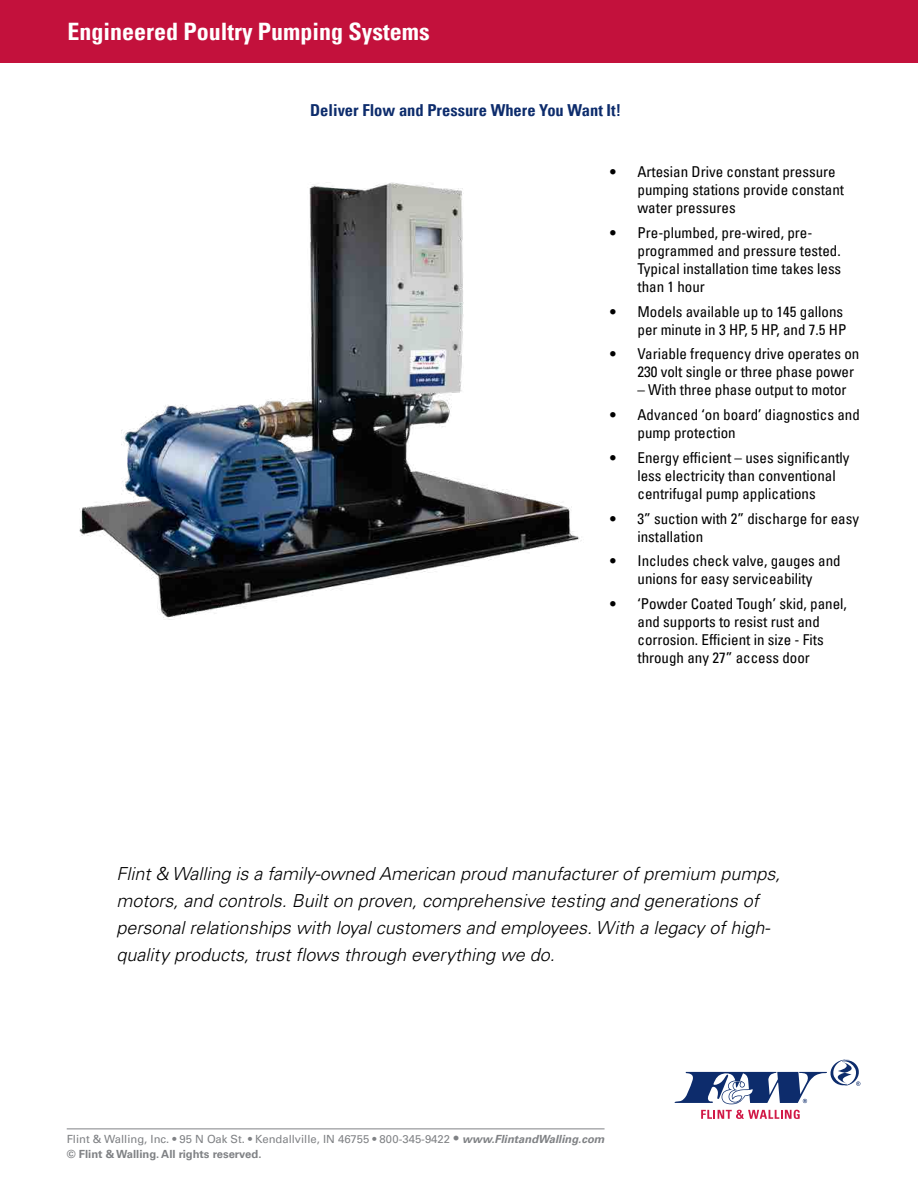
<style>
.page{position:relative;width:918px;height:1188px;background:#fff}
.page>*{position:absolute;margin:0;border:0;box-sizing:border-box;transform-origin:0 0}
.t1{font:700 condensed 24px "Univers LT Pro";color:#fff}
.t2{font:italic 300 18px/27px "Univers LT Pro 45";color:#000}
.t3{font:700 condensed 16.5px "Univers LT Pro";color:#0d2c6c}
.t4{font:condensed 15px/18px "Univers LT Pro";color:#000}
.t5{font:11.25px "Univers LT Pro 55 Roman";color:#808285}
.t6{font:700 11.25px "Univers LT Pro 65";color:#808285}
.s1{font-size:13.5px}
.s2{font-family:"Univers LT Pro 65";font-weight:700;font-style:italic}
</style>
<div class="page">
<hr style="left:67px;top:1129px;width:538px;height:1px;background:#808285">
<div style="left:0;top:0;width:918px;height:63px;background:#c3113c"></div>
<svg style="left:701px;top:1110px;width:99px;height:9px"></svg>
<svg style="left:674px;top:1059px;width:187px;height:45px"></svg>
<img style="left:79px;top:182px;width:503px;height:438px">
<h1 class="t1" style="left:68px;top:17px;width:364px">Engineered Poultry Pumping Systems</h1>
<p class="t3" style="left:310px;top:100px;width:313px">Deliver Flow and Pressure Where You Want It!</p>
<p class="t4" style="left:638px;top:162px;width:208px;text-indent:-27px">• Artesian Drive constant pressure pumping stations provide constant water pressures</p>
<p class="t4" style="left:638px;top:223px;width:205px;text-indent:-27px">• Pre-plumbed, pre-wired, pre&shy;programmed and pressure tested.<br>Typical installation time takes less than 1 hour</p>
<p class="t4" style="left:610px;top:302px;width:237px;text-align:right">• Models available up to 145 gallons per minute in 3 HP, 5 HP, and 7.5 HP</p>
<p class="t4" style="left:638px;top:345px;width:223px;text-indent:-27px">• Variable frequency drive operates on<br>230 volt single or three phase power</p>
<p class="t4" style="left:638px;top:381px;width:211px">– With three phase output to motor</p>
<p class="t4" style="left:638px;top:405px;width:224px;text-indent:-27px">• Advanced ‘on board’ diagnostics and pump protection</p>
<p class="t4" style="left:638px;top:448px;width:214px;text-indent:-27px">• Energy efficient – uses significantly less electricity than conventional centrifugal pump applications</p>
<p class="t4" style="left:638px;top:509px;width:223px;text-indent:-27px">• 3” suction with 2” discharge for easy installation</p>
<p class="t4" style="left:610px;top:552px;width:232px;text-align:center">• Includes check valve, gauges and unions for easy serviceability</p>
<p class="t4" style="left:638px;top:594px;width:211px;text-indent:-27px">• ‘Powder Coated Tough’ skid, panel, and supports to resist rust and corrosion. Efficient in size - Fits through any 27” access door</p>
<p class="t2" style="left:117px;top:860px;width:665px">Flint &amp; Walling is a family-owned American proud manufacturer of premium pumps, motors, and controls. Built on proven, comprehensive testing and generations of personal relationships with loyal customers and employees. With a legacy of high&shy;quality products, trust flows through everything we do.</p>
<p class="t5" style="left:67px;top:1131px;width:539px">Flint &amp; Walling, Inc. • 95 N Oak St. • Kendallville, IN 46755 • 800-345-9422 <span class="s1">•</span> <span class="s2">www.FlintandWalling.com</span></p>
<p class="t6" style="left:67px;top:1146px;width:196px">© Flint &amp; Walling. All rights reserved.</p>
</div>
